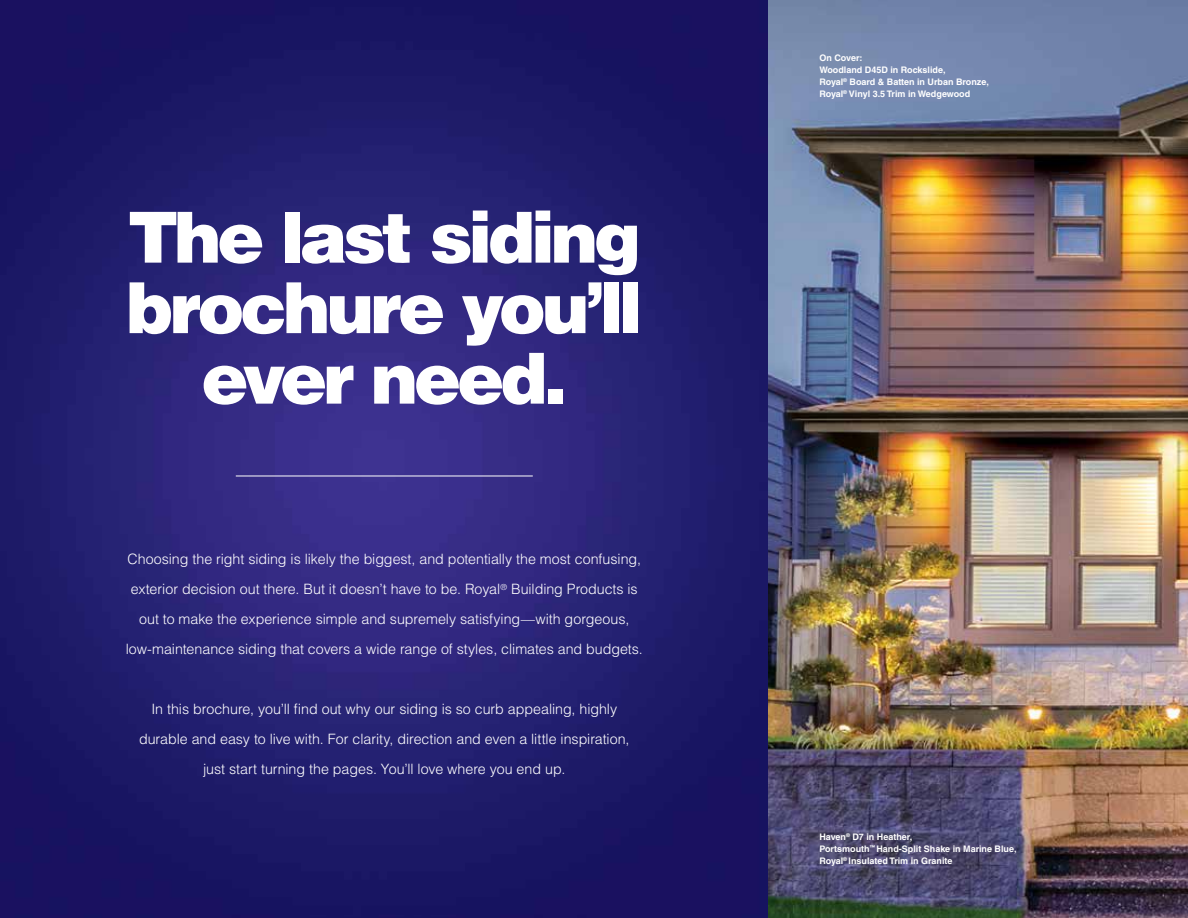
<style>
.page{position:relative;width:1188px;height:918px;background:#fff}
.page>*{position:absolute;margin:0;border:0;box-sizing:border-box;transform-origin:0 0}
.t1{font:900 70.5px/70.5px "Helvetica LT Std";letter-spacing:-.055em;color:#fff;text-align:center}
.t2{font:300 14.25px/30px "Helvetica LT Std";letter-spacing:-.005em;color:#fff;text-align:center}
.t3{font:700 9px/12px "Helvetica LT Std";color:#fff}
</style>
<div class="page">
<img style="left:0;top:0;width:1188px;height:918px">
<hr style="left:236px;top:476px;width:297px;height:1px;background:#fff">
<h1 class="t1" style="left:126px;top:200px;width:518px">The last siding brochure you’ll ever need.</h1>
<p class="t2" style="left:126px;top:544px;width:519px">Choosing the right siding is likely the biggest, and potentially the most confusing, exterior decision out there. But it doesn’t have to be. Royal<sup>®</sup> Building Products is out to make the experience simple and supremely satisfying—with gorgeous, low-maintenance siding that covers a wide range of styles, climates and budgets.</p>
<p class="t2" style="left:139px;top:694px;width:492px">In this brochure, you’ll find out why our siding is so curb appealing, highly durable and easy to live with. For clarity, direction and even a little inspiration, just start turning the pages. You’ll love where you end up.</p>
<p class="t3" style="left:819px;top:52px;width:171px">On Cover:<br>Woodland D45D in Rockslide,<br>Royal<sup>®</sup> Board &amp; Batten in Urban Bronze,<br>Royal<sup>®</sup> Vinyl 3.5 Trim in Wedgewood</p>
<p class="t3" style="left:819px;top:831px;width:199px">Haven<sup>®</sup> D7 in Heather,<br>Portsmouth<sup>™</sup> Hand-Split Shake in Marine Blue,<br>Royal<sup>®</sup> Insulated Trim in Granite</p>
</div>
